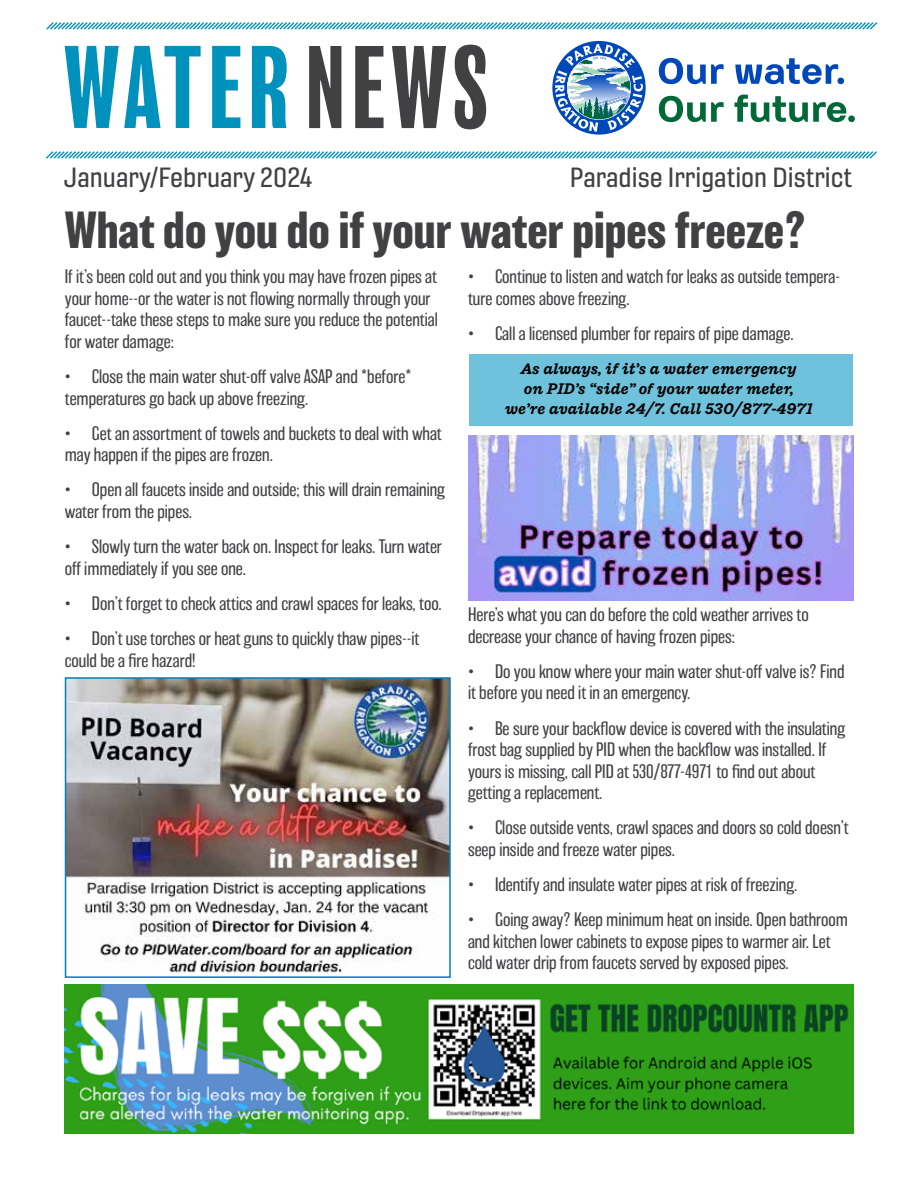
<style>
.page{position:relative;width:918px;height:1188px;background:#fff}
.page>*{position:absolute;margin:0;border:0;box-sizing:border-box;transform-origin:0 0}
.t1{font:condensed 108px "Balboa";letter-spacing:.06em;color:#0091bc}
.t2{font:700 48px "Balboa";color:#414042}
.t3{font:27px "Gineso Nor Med";color:#414042}
.t4{font:200 18px/21.6px "Balboa";color:#414042}
.t5{font:italic 700 16.5px/19.8px "Macklin Slab";color:#000;text-align:center}
.s1{color:#414042}
</style>
<div class="page">
<svg style="left:46px;top:22px;width:832px;height:8px"></svg>
<svg style="left:46px;top:151px;width:831px;height:8px"></svg>
<svg style="left:552px;top:41px;width:94px;height:94px"></svg>
<svg style="left:659px;top:58px;width:65px;height:26px"></svg>
<svg style="left:735px;top:58px;width:109px;height:26px"></svg>
<svg style="left:659px;top:96px;width:65px;height:26px"></svg>
<svg style="left:735px;top:95px;width:120px;height:27px"></svg>
<img style="left:567px;top:70px;width:17px;height:18px">
<img style="left:567px;top:88px;width:25px;height:16px">
<img style="left:65px;top:985px;width:788px;height:149px">
<div style="left:469px;top:354px;width:383px;height:72px;background:#6ec2db"></div>
<img style="left:68px;top:680px;width:380px;height:293px">
<div style="left:65px;top:677px;width:386px;height:301px;border:2px solid #0180b5"></div>
<img style="left:468px;top:435px;width:385px;height:165px">
<h1 class="t1" style="left:64px;top:32px;width:425px">WATER<span class="s1">NEWS</span></h1>
<h3 class="t3" style="left:64px;top:161px;width:250px">January/February 2024</h3>
<h3 class="t3" style="left:570px;top:160px;width:284px">Paradise Irrigation District</h3>
<h2 class="t2" style="left:65px;top:203px;width:743px">What do you do if your water pipes freeze?</h2>
<p class="t4" style="left:65px;top:266px;width:375px">If it’s been cold out and you think you may have frozen pipes at your home--or the water is not flowing normally through your faucet--take these steps to make sure you reduce the potential for water damage:</p>
<p class="t4" style="left:65px;top:366px;width:348px">• Close the main water shut-off valve ASAP and *before* temperatures go back up above freezing.</p>
<p class="t4" style="left:65px;top:423px;width:379px">• Get an assortment of towels and buckets to deal with what may happen if the pipes are frozen.</p>
<p class="t4" style="left:65px;top:479px;width:382px">• Open all faucets inside and outside; this will drain remaining water from the pipes.</p>
<p class="t4" style="left:65px;top:536px;width:379px">• Slowly turn the water back on. Inspect for leaks. Turn water off immediately if you see one.</p>
<p class="t4" style="left:65px;top:593px;width:378px">• Don’t forget to check attics and crawl spaces for leaks, too.</p>
<p class="t4" style="left:65px;top:628px;width:356px">• Don’t use torches or heat guns to quickly thaw pipes--it could be a fire hazard!</p>
<p class="t4" style="left:468px;top:266px;width:374px">• Continue to listen and watch for leaks as outside tempera&shy;ture comes above freezing.</p>
<p class="t4" style="left:468px;top:323px;width:327px">• Call a licensed plumber for repairs of pipe damage.</p>
<p class="t5" style="left:505px;top:358px;width:309px">As always, if it’s a water emergency<br>on PID’s “side” of your water meter, we’re available 24/7. Call 530/877-4971</p>
<p class="t4" style="left:468px;top:604px;width:342px">Here’s what you can do before the cold weather arrives to decrease your chance of having frozen pipes:</p>
<p class="t4" style="left:468px;top:661px;width:378px">• Do you know where your main water shut-off valve is? Find it before you need it in an emergency.</p>
<p class="t4" style="left:468px;top:717px;width:379px">• Be sure your backflow device is covered with the insulating frost bag supplied by PID when the backflow was installed. If yours is missing, call PID at 530/877-4971 to find out about getting a replacement.</p>
<p class="t4" style="left:468px;top:817px;width:382px">• Close outside vents, crawl spaces and doors so cold doesn’t seep inside and freeze water pipes.</p>
<p class="t4" style="left:468px;top:874px;width:331px">• Identify and insulate water pipes at risk of freezing.</p>
<p class="t4" style="left:468px;top:909px;width:382px">• Going away? Keep minimum heat on inside. Open bathroom and kitchen lower cabinets to expose pipes to warmer air. Let cold water drip from faucets served by exposed pipes.</p>
</div>
